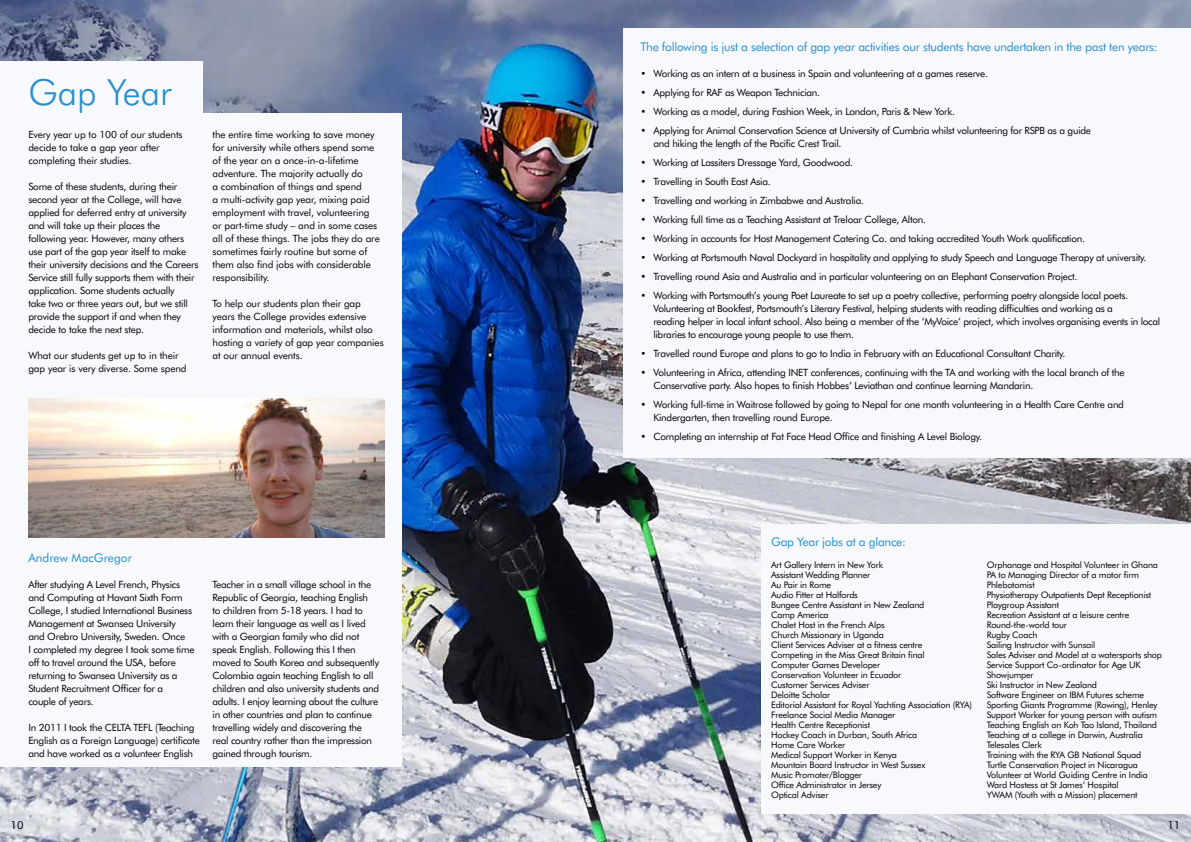
<style>
.page{position:relative;width:1191px;height:842px;background:#fff}
.page>*{position:absolute;margin:0;border:0;box-sizing:border-box;transform-origin:0 0}
.t1{font:300 36px "Futura BT";color:#278ece}
.t2{font:12px "Futura BT";letter-spacing:-.02em;color:#278ece}
.t3{font:12px "Futura BT";color:#278ece}
.t4{font:11px "Futura BT";color:#000}
.t5{font:10px/13px "Futura BT";letter-spacing:-.025em;color:#000}
.t6{font:9px/10px "Futura BT";letter-spacing:-.02em;color:#000}
</style>
<div class="page">
<img style="left:0;top:0;width:1191px;height:842px">
<div style="left:624px;top:28px;width:567px;height:430px;background:#f7f9fd"></div>
<div style="left:761px;top:524px;width:430px;height:290px;background:#f7f9fd"></div>
<div style="left:0;top:113px;width:401px;height:654px;background:#f7f9fd"></div>
<div style="left:0;top:61px;width:202px;height:78px;background:#f7f9fd"></div>
<img style="left:28px;top:398px;width:357px;height:139px">
<h1 class="t1" style="left:28px;top:71px;width:145px">Gap Year</h1>
<p class="t5" style="left:28px;top:127px;width:156px">Every year up to 100 of our students decide to take a gap year after completing their studies.</p>
<p class="t5" style="left:28px;top:179px;width:172px">Some of these students, during their second year at the College, will have applied for deferred entry at university and will take up their places the following year. However, many others use part of the gap year itself to make their university decisions and the Careers Service still fully supports them with their application. Some students actually<br>take two or three years out, but we still provide the support if and when they decide to take the next step.</p>
<p class="t5" style="left:28px;top:348px;width:160px">What our students get up to in their gap year is very diverse. Some spend</p>
<p class="t5" style="left:212px;top:127px;width:169px">the entire time working to save money for university while others spend some of the year on a once-in-a-lifetime adventure. The majority actually do<br>a combination of things and spend<br>a multi-activity gap year, mixing paid employment with travel, volunteering or part-time study – and in some cases all of these things. The jobs they do are sometimes fairly routine but some of them also find jobs with considerable responsibility.</p>
<p class="t5" style="left:212px;top:296px;width:173px">To help our students plan their gap years the College provides extensive information and materials, whilst also hosting a variety of gap year companies at our annual events.</p>
<p class="t3" style="left:28px;top:550px;width:105px">Andrew MacGregor</p>
<p class="t5" style="left:28px;top:577px;width:168px">After studying A Level French, Physics and Computing at Havant Sixth Form College, I studied International Business Management at Swansea University and Orebro University, Sweden. Once<br>I completed my degree I took some time off to travel around the USA, before returning to Swansea University as a Student Recruitment Officer for a<br>couple of years.</p>
<p class="t5" style="left:28px;top:720px;width:173px">In 2011 I took the CELTA TEFL (Teaching<br>English as a Foreign Language) certificate and have worked as a volunteer English</p>
<p class="t5" style="left:212px;top:577px;width:168px">Teacher in a small village school in the Republic of Georgia, teaching English<br>to children from 5-18 years. I had to learn their language as well as I lived with a Georgian family who did not speak English. Following this I then moved to South Korea and subsequently Colombia again teaching English to all children and also university students and adults. I enjoy learning about the culture in other countries and plan to continue travelling widely and discovering the real country rather than the impression gained through tourism.</p>
<p class="t2" style="left:640px;top:39px;width:519px">The following is just a selection of gap year activities our students have undertaken in the past ten years:</p>
<p class="t5" style="left:640px;top:66px;width:349px">• Working as an intern at a business in Spain and volunteering at a games reserve.</p>
<p class="t5" style="left:640px;top:85px;width:181px">• Applying for RAF as Weapon Technician.</p>
<p class="t5" style="left:640px;top:104px;width:316px">• Working as a model, during Fashion Week, in London, Paris &amp; New York.</p>
<p class="t5" style="left:653px;top:123px;width:439px;text-indent:-13px">• Applying for Animal Conservation Science at University of Cumbria whilst volunteering for RSPB as a guide and hiking the length of the Pacific Crest Trail.</p>
<p class="t5" style="left:640px;top:155px;width:214px">• Working at Lassiters Dressage Yard, Goodwood.</p>
<p class="t5" style="left:640px;top:174px;width:132px">• Travelling in South East Asia.</p>
<p class="t5" style="left:640px;top:193px;width:225px">• Travelling and working in Zimbabwe and Australia.</p>
<p class="t5" style="left:640px;top:212px;width:287px">• Working full time as a Teaching Assistant at Treloar College, Alton.</p>
<p class="t5" style="left:640px;top:231px;width:446px">• Working in accounts for Host Management Catering Co. and taking accredited Youth Work qualification.</p>
<p class="t5" style="left:640px;top:250px;width:507px">• Working at Portsmouth Naval Dockyard in hospitality and applying to study Speech and Language Therapy at university.</p>
<p class="t5" style="left:640px;top:269px;width:438px">• Travelling round Asia and Australia and in particular volunteering on an Elephant Conservation Project.</p>
<p class="t5" style="left:653px;top:288px;width:508px;text-indent:-13px">• Working with Portsmouth’s young Poet Laureate to set up a poetry collective, performing poetry alongside local poets.<br>Volunteering at Bookfest, Portsmouth’s Literary Festival, helping students with reading difficulties and working as a<br>reading helper in local infant school. Also being a member of the ‘MyVoice’ project, which involves organising events in local libraries to encourage young people to use them.</p>
<p class="t5" style="left:640px;top:346px;width:426px">• Travelled round Europe and plans to go to India in February with an Educational Consultant Charity.</p>
<p class="t5" style="left:653px;top:365px;width:473px;text-indent:-13px">• Volunteering in Africa, attending INET conferences, continuing with the TA and working with the local branch of the<br>Conservative party. Also hopes to finish Hobbes’ Leviathan and continue learning Mandarin.</p>
<p class="t5" style="left:653px;top:397px;width:472px;text-indent:-13px">• Working full-time in Waitrose followed by going to Nepal for one month volunteering in a Health Care Centre and<br>Kindergarten, then travelling round Europe.</p>
<p class="t5" style="left:640px;top:429px;width:343px">• Completing an internship at Fat Face Head Office and finishing A Level Biology.</p>
<p class="t2" style="left:771px;top:534px;width:136px">Gap Year jobs at a glance:</p>
<p class="t6" style="left:771px;top:559px;width:202px">Art Gallery Intern in New York<br>Assistant Wedding Planner<br>Au Pair in Rome<br>Audio Fitter at Halfords<br>Bungee Centre Assistant in New Zealand<br>Camp America<br>Chalet Host in the French Alps<br>Church Missionary in Uganda<br>Client Services Adviser at a fitness centre<br>Competing in the Miss Great Britain final<br>Computer Games Developer<br>Conservation Volunteer in Ecuador<br>Customer Services Adviser<br>Deloitte Scholar<br>Editorial Assistant for Royal Yachting Association (RYA)<br>Freelance Social Media Manager<br>Health Centre Receptionist<br>Hockey Coach in Durban, South Africa<br>Home Care Worker<br>Medical Support Worker in Kenya<br>Mountain Board Instructor in West Sussex<br>Music Promoter/Blogger<br>Office Administrator in Jersey<br>Optical Adviser</p>
<p class="t6" style="left:986px;top:559px;width:177px">Orphanage and Hospital Volunteer in Ghana PA to Managing Director of a motor firm Phlebotomist<br>Physiotherapy Outpatients Dept Receptionist Playgroup Assistant<br>Recreation Assistant at a leisure centre Round-the-world tour<br>Rugby Coach<br>Sailing Instructor with Sunsail<br>Sales Adviser and Model at a watersports shop Service Support Co-ordinator for Age UK Showjumper<br>Ski Instructor in New Zealand<br>Software Engineer on IBM Futures scheme Sporting Giants Programme (Rowing), Henley Support Worker for young person with autism Teaching English on Koh Tao Island, Thailand Teaching at a college in Darwin, Australia Telesales Clerk<br>Training with the RYA GB National Squad Turtle Conservation Project in Nicaragua Volunteer at World Guiding Centre in India Ward Hostess at St James’ Hospital<br>YWAM (Youth with a Mission) placement</p>
<p class="t4" style="left:11px;top:818px;width:14px">10</p>
<p class="t4" style="left:1167px;top:818px;width:14px">11</p>
</div>
